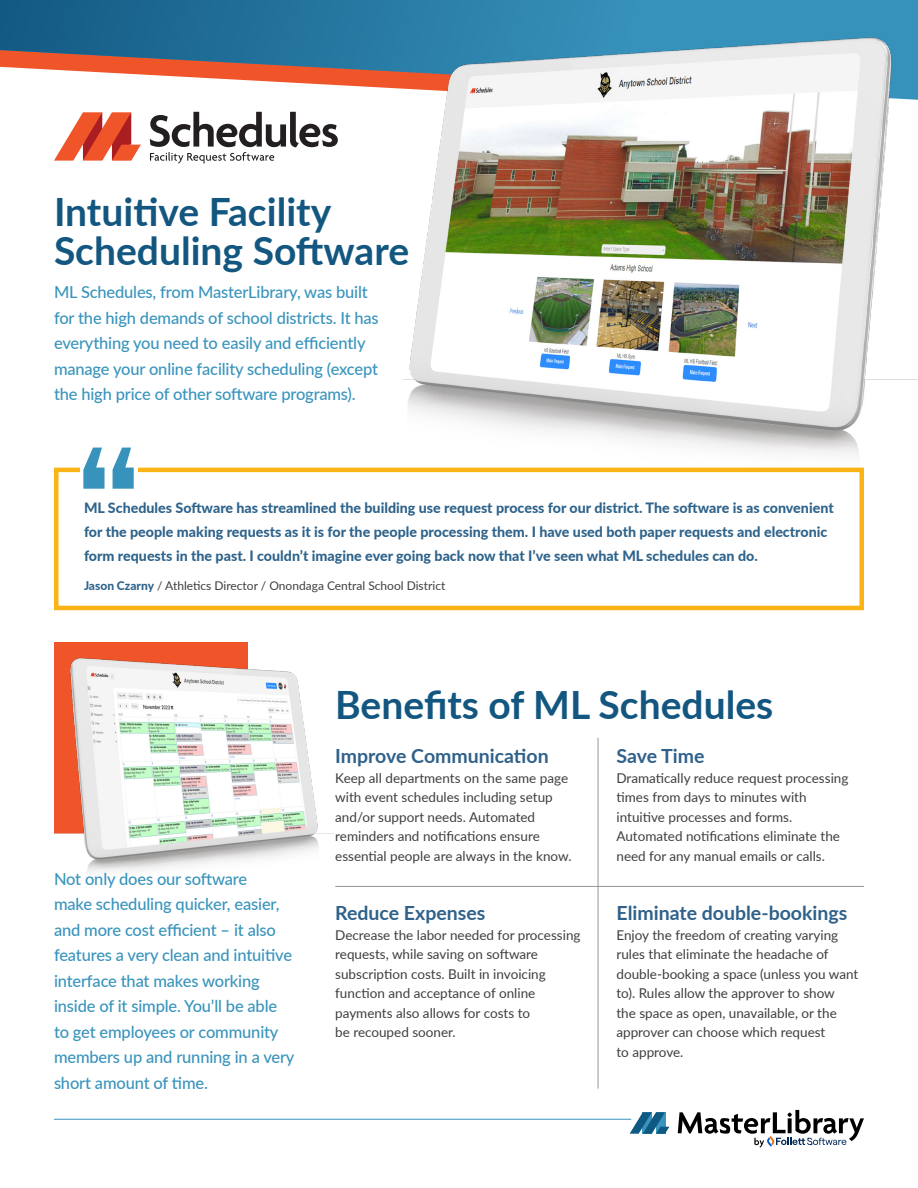
<style>
.page{position:relative;width:918px;height:1188px;background:#fff}
.page>*{position:absolute;margin:0;border:0;box-sizing:border-box;transform-origin:0 0}
.t1{font:700 39px/39px "Lato";color:#135781}
.t2{font:700 19.5px "Lato";color:#2f618a}
.t3{font:500 16.5px/25.5px "Lato";letter-spacing:-.01em;color:#3994bc}
.t4{font:800 14.25px/24px "Lato";color:#2e638b}
.t5{font:13.5px/19.5px "Lato";color:#3e3e3f}
.t6{font:12px "Lato";color:#3e3e3f}
.s1{font-weight:800;color:#2e638b}
</style>
<div class="page">
<svg style="left:0;top:0;width:403px;height:89px;background:#627a8e"></svg>
<img style="left:403px;top:0;width:515px;height:468px">
<div style="left:54px;top:468px;width:810px;height:142px;border:4px solid #fbb316"></div>
<svg style="left:150px;top:112px;width:188px;height:51px"></svg>
<svg style="left:54px;top:112px;width:87px;height:49px"></svg>
<img style="left:54px;top:643px;width:280px;height:230px">
<hr style="left:335px;top:886px;width:529px;height:1px;background:#939598">
<hr style="left:598px;top:738px;width:1px;height:351px;background:#939598">
<hr style="left:54px;top:1119px;width:577px;height:1px;background:#3893bc">
<div style="left:80px;top:444px;width:58px;height:43px;background:#fff"></div>
<svg style="left:83px;top:448px;width:51px;height:41px"></svg>
<svg style="left:630px;top:1112px;width:39px;height:22px"></svg>
<svg style="left:678px;top:1110px;width:186px;height:38px"></svg>
<p class="t1" style="left:54px;top:191px;width:357px">Intuitive Facility<br>Scheduling Software</p>
<p class="t3" style="left:54px;top:279px;width:326px">ML Schedules, from MasterLibrary, was built for the high demands of school districts. It has everything you need to easily and efficiently manage your online facility scheduling (except the high price of other software programs).</p>
<p class="t4" style="left:84px;top:495px;width:751px">ML Schedules Software has streamlined the building use request process for our district. The software is as convenient for the people making requests as it is for the people processing them. I have used both paper requests and electronic form requests in the past. I couldn’t imagine ever going back now that I’ve seen what ML schedules can do.</p>
<p class="t6" style="left:84px;top:577px;width:363px"><span class="s1">Jason Czarny</span> / Athletics Director / Onondaga Central School District</p>
<p class="t3" style="left:54px;top:865px;width:242px">Not only does our software<br>make scheduling quicker, easier, and more cost efficient – it also features a very clean and intuitive interface that makes working inside of it simple. You’ll be able to get employees or community members up and running in a very short amount of time.</p>
<p class="t1" style="left:335px;top:684px;width:440px">Benefits of ML Schedules</p>
<p class="t2" style="left:335px;top:742px;width:215px">Improve Communication</p>
<p class="t5" style="left:335px;top:768px;width:238px">Keep all departments on the same page with event schedules including setup and/or support needs. Automated reminders and notifications ensure essential people are always in the know.</p>
<p class="t2" style="left:616px;top:742px;width:90px">Save Time</p>
<p class="t5" style="left:616px;top:768px;width:233px">Dramatically reduce request processing times from days to minutes with intuitive processes and forms.<br>Automated notifications eliminate the need for any manual emails or calls.</p>
<p class="t2" style="left:335px;top:899px;width:152px">Reduce Expenses</p>
<p class="t5" style="left:335px;top:924px;width:247px">Decrease the labor needed for processing requests, while saving on software subscription costs. Built in invoicing function and acceptance of online payments also allows for costs to<br>be recouped sooner.</p>
<p class="t2" style="left:616px;top:899px;width:232px">Eliminate double-bookings</p>
<p class="t5" style="left:616px;top:924px;width:243px">Enjoy the freedom of creating varying rules that eliminate the headache of double-booking a space (unless you want to). Rules allow the approver to show<br>the space as open, unavailable, or the approver can choose which request<br>to approve.</p>
</div>
